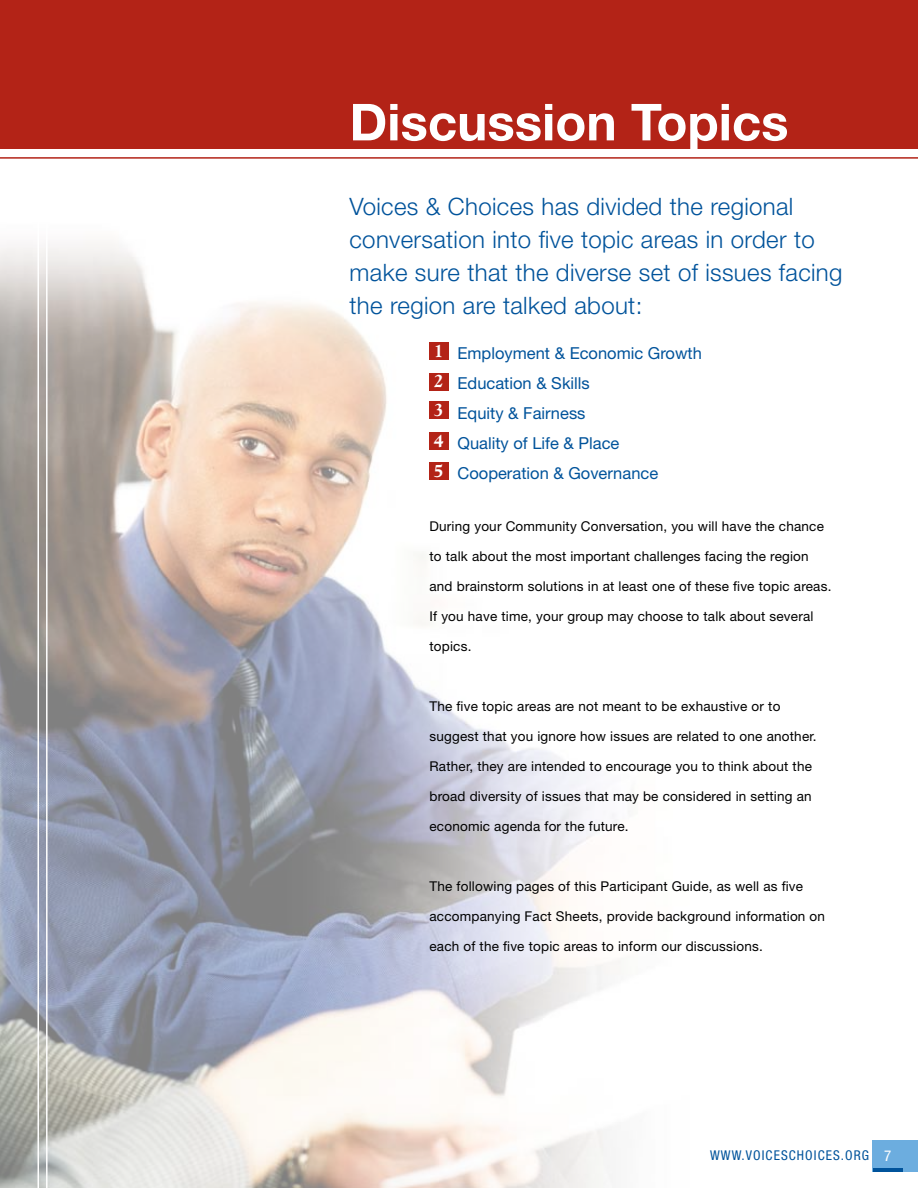
<style>
.page{position:relative;width:918px;height:1188px;background:#fff}
.page>*{position:absolute;margin:0;border:0;box-sizing:border-box;transform-origin:0 0}
.t1{font:700 51px "Helvetica Neue";color:#fff}
.t2{font:300 24px/33px "Helvetica Neue";letter-spacing:.015em;color:#00539b}
.t3{font:800 18px/29.5px "Goudy";color:#fff;text-align:justify}
.t4{font:16.5px/30px "Helvetica Neue";color:#00539b}
.t5{font:13.5px "Helvetica Neue";letter-spacing:.015em;color:#000}
.t6{font:condensed 13.5px "Helvetica Neue";letter-spacing:.08em;color:#00539b}
</style>
<div class="page">
<img style="left:0;top:243px;width:621px;height:945px">
<hr style="left:38px;top:158px;width:1px;height:1030px;background:#fff">
<hr style="left:46px;top:158px;width:2px;height:1030px;background:#fff">
<div style="left:0;top:0;width:918px;height:149px;background:#b32317"></div>
<hr style="left:0;top:157px;width:918px;height:2px;background:#b32317">
<div style="left:429px;top:343px;width:19px;height:17px;background:#b32317"></div>
<div style="left:429px;top:373px;width:19px;height:17px;background:#b32317"></div>
<div style="left:429px;top:402px;width:19px;height:17px;background:#b32317"></div>
<div style="left:429px;top:432px;width:19px;height:18px;background:#b32317"></div>
<div style="left:429px;top:462px;width:19px;height:18px;background:#b32317"></div>
<div style="left:873px;top:1140px;width:45px;height:32px;background:#6caddf"></div>
<hr style="left:873px;top:1168px;width:30px;height:4px;background:#00539b">
<div style="left:704px;top:1145px;width:171px;height:21px;background:#fff"></div>
<h1 class="t1" style="left:350px;top:91px;width:441px">Discussion Topics</h1>
<h2 class="t2" style="left:350px;top:190px;width:495px">Voices &amp; Choices has divided the regional conversation into five topic areas in order to make sure that the diverse set of issues facing the region are talked about:</h2>
<p class="t4" style="left:457px;top:338px;width:246px">Employment &amp; Economic Growth<br>Education &amp; Skills<br>Equity &amp; Fairness<br>Quality of Life &amp; Place<br>Cooperation &amp; Governance</p>
<h3 class="t3" style="left:434px;top:336px;width:12px">1<br>2<br>3</h3>
<h3 class="t3" style="left:434px;top:426px;width:12px;line-height:30px">4<br>5</h3>
<p class="t5" style="left:429px;top:518px;width:396px">During your Community Conversation, you will have the chance</p>
<p class="t5" style="left:429px;top:548px;width:381px">to talk about the most important challenges facing the region</p>
<p class="t5" style="left:429px;top:578px;width:403px">and brainstorm solutions in at least one of these five topic areas.</p>
<p class="t5" style="left:429px;top:608px;width:385px">If you have time, your group may choose to talk about several</p>
<p class="t5" style="left:429px;top:638px;width:43px">topics.</p>
<p class="t5" style="left:429px;top:698px;width:352px">The five topic areas are not meant to be exhaustive or to</p>
<p class="t5" style="left:429px;top:728px;width:389px">suggest that you ignore how issues are related to one another.</p>
<p class="t5" style="left:429px;top:758px;width:384px">Rather, they are intended to encourage you to think about the</p>
<p class="t5" style="left:429px;top:788px;width:384px">broad diversity of issues that may be considered in setting an</p>
<p class="t5" style="left:429px;top:818px;width:201px">economic agenda for the future.</p>
<p class="t5" style="left:429px;top:878px;width:375px">The following pages of this Participant Guide, as well as five</p>
<p class="t5" style="left:429px;top:908px;width:397px">accompanying Fact Sheets, provide background information on</p>
<p class="t5" style="left:429px;top:938px;width:335px">each of the five topic areas to inform our discussions.</p>
<p class="t6" style="left:710px;top:1148px;width:161px">WWW.VOICESCHOICES.ORG</p>
</div>
